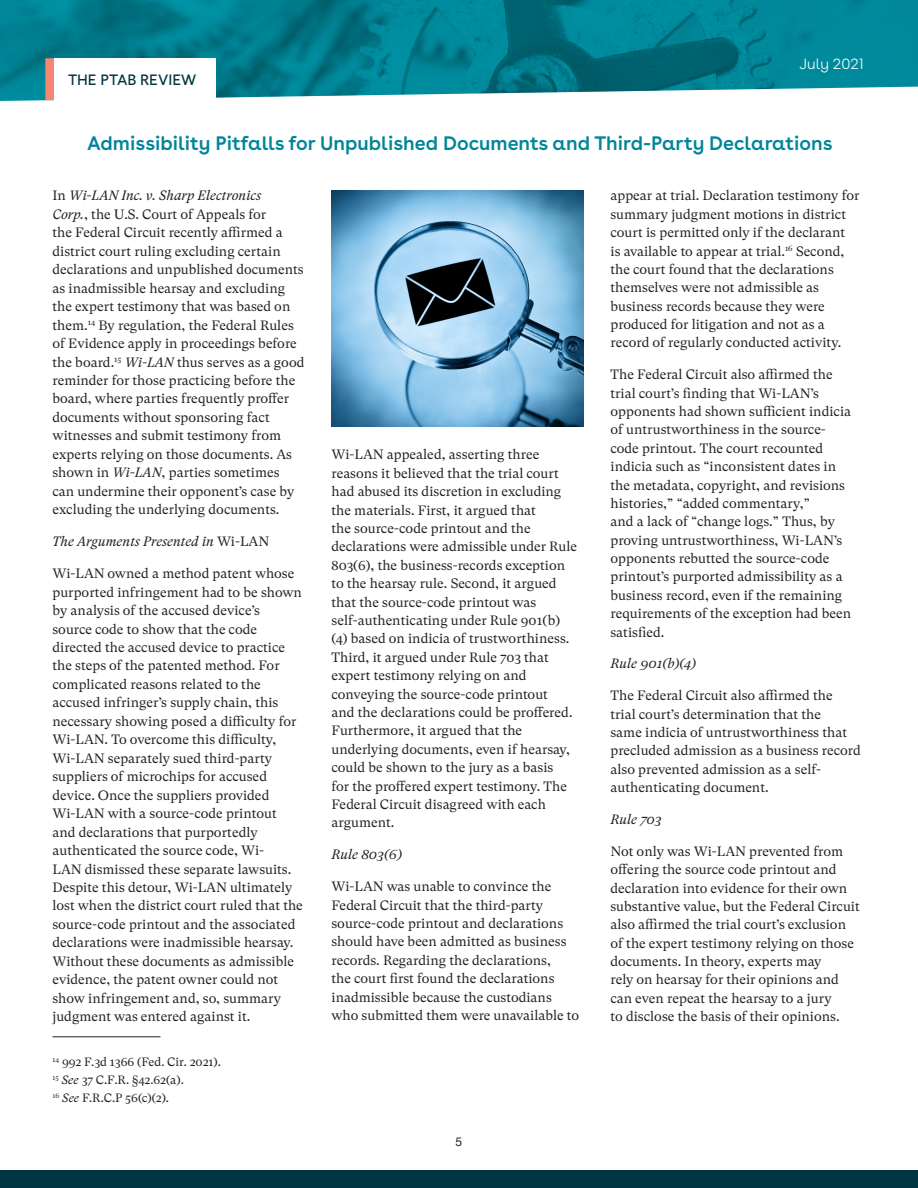
<style>
.page{position:relative;width:918px;height:1188px;background:#fff}
.page>*{position:absolute;margin:0;border:0;box-sizing:border-box;transform-origin:0 0}
.Heading_1{font:600 19.5px "Buenos Aires";color:#008599}
.t1{font:15px "Buenos Aires";color:#003543}
.t2{font:300 15px "Buenos Aires";color:#fff}
.t3{font:13.5px/18.5px "GT Super Text";color:#231f20}
.t4{font:italic 13.5px "GT Super Text";letter-spacing:-.005em;color:#231f20}
.t5{font:12px "GT Super Text";color:#231f20}
.t6{font:12px "Helvetica Neue";color:#231f20}
.s1{font-style:italic}
.s2{font-style:normal}
</style>
<div class="page">
<svg style="left:0;top:0;width:918px;height:101px;background:#128696"></svg>
<div style="left:54px;top:58px;width:162px;height:50px;background:#fff"></div>
<div style="left:45px;top:58px;width:9px;height:42px;background:#f48673"></div>
<div style="left:0;top:1171px;width:918px;height:17px;background:#003543"></div>
<hr style="left:52px;top:1036px;width:108px;height:1px;background:#231f20">
<img style="left:332px;top:190px;width:251px;height:237px">
<p class="t1" style="left:68px;top:68px;width:130px">THE PTAB REVIEW</p>
<p class="t2" style="left:800px;top:52px;width:66px">July 2021</p>
<p class="Heading_1" style="left:87px;top:127px;width:747px">Admissibility Pitfalls for Unpublished Documents and Third-Party Declarations</p>
<p class="t3" style="left:52px;top:187px;width:254px">In <span class="s1">Wi-LAN Inc. v. Sharp Electronics<br>Corp.</span>, the U.S. Court of Appeals for<br>the Federal Circuit recently affirmed a district court ruling excluding certain declarations and unpublished documents as inadmissible hearsay and excluding the expert testimony that was based on them.<sup>14</sup> By regulation, the Federal Rules of Evidence apply in proceedings before the board.<sup>15</sup> <span class="s1">Wi-LAN</span> thus serves as a good reminder for those practicing before the board, where parties frequently proffer documents without sponsoring fact witnesses and submit testimony from experts relying on those documents. As shown in <span class="s1">Wi-LAN</span>, parties sometimes can undermine their opponent’s case by excluding the underlying documents.</p>
<p class="t4" style="left:52px;top:534px;width:218px">The Arguments Presented in <span class="s2">Wi-LAN</span></p>
<p class="t3" style="left:52px;top:564px;width:252px">Wi-LAN owned a method patent whose purported infringement had to be shown by analysis of the accused device’s source code to show that the code directed the accused device to practice the steps of the patented method. For complicated reasons related to the accused infringer’s supply chain, this necessary showing posed a difficulty for Wi-LAN. To overcome this difficulty, Wi-LAN separately sued third-party suppliers of microchips for accused device. Once the suppliers provided Wi-LAN with a source-code printout and declarations that purportedly authenticated the source code, Wi-<br>LAN dismissed these separate lawsuits.<br>Despite this detour, Wi-LAN ultimately lost when the district court ruled that the source-code printout and the associated declarations were inadmissible hearsay.<br>Without these documents as admissible evidence, the patent owner could not show infringement and, so, summary judgment was entered against it.</p>
<p class="t5" style="left:52px;top:1055px;width:170px"><sup>14</sup> 992 F.3d 1366 (Fed. Cir. 2021).</p>
<p class="t5" style="left:52px;top:1073px;width:133px"><sup>15</sup> <span class="s1">See</span> 37 C.F.R. §42.62(a).</p>
<p class="t5" style="left:52px;top:1091px;width:118px"><sup>16</sup> <span class="s1">See</span> F.R.C.P 56(c)(2).</p>
<p class="t3" style="left:332px;top:446px;width:247px">Wi-LAN appealed, asserting three reasons it believed that the trial court had abused its discretion in excluding the materials. First, it argued that<br>the source-code printout and the declarations were admissible under Rule 803(6), the business-records exception to the hearsay rule. Second, it argued that the source-code printout was self-authenticating under Rule 901(b) (4) based on indicia of trustworthiness.<br>Third, it argued under Rule 703 that expert testimony relying on and conveying the source-code printout<br>and the declarations could be proffered.<br>Furthermore, it argued that the underlying documents, even if hearsay, could be shown to the jury as a basis<br>for the proffered expert testimony. The Federal Circuit disagreed with each argument.</p>
<p class="t4" style="left:332px;top:847px;width:72px">Rule 803(6)</p>
<p class="t3" style="left:332px;top:877px;width:249px">Wi-LAN was unable to convince the Federal Circuit that the third-party source-code printout and declarations should have been admitted as business records. Regarding the declarations,<br>the court first found the declarations inadmissible because the custodians who submitted them were unavailable to</p>
<p class="t6" style="left:456px;top:1133px;width:8px">5</p>
<p class="t3" style="left:610px;top:187px;width:250px">appear at trial. Declaration testimony for summary judgment motions in district court is permitted only if the declarant<br>is available to appear at trial.<sup>16</sup> Second, the court found that the declarations themselves were not admissible as business records because they were produced for litigation and not as a record of regularly conducted activity.</p>
<p class="t3" style="left:610px;top:365px;width:242px">The Federal Circuit also affirmed the trial court’s finding that Wi-LAN’s opponents had shown sufficient indicia of untrustworthiness in the source&shy;code printout. The court recounted indicia such as “inconsistent dates in the metadata, copyright, and revisions histories,” “added commentary,”<br>and a lack of “change logs.” Thus, by proving untrustworthiness, Wi-LAN’s opponents rebutted the source-code printout’s purported admissibility as a business record, even if the remaining requirements of the exception had been satisfied.</p>
<p class="t4" style="left:610px;top:656px;width:87px">Rule 901(b)(4)</p>
<p class="t3" style="left:610px;top:686px;width:252px">The Federal Circuit also affirmed the trial court’s determination that the<br>same indicia of untrustworthiness that precluded admission as a business record also prevented admission as a self&shy;authenticating document.</p>
<p class="t4" style="left:610px;top:812px;width:53px">Rule 703</p>
<p class="t3" style="left:610px;top:842px;width:251px">Not only was Wi-LAN prevented from offering the source code printout and declaration into evidence for their own substantive value, but the Federal Circuit also affirmed the trial court’s exclusion of the expert testimony relying on those documents. In theory, experts may<br>rely on hearsay for their opinions and can even repeat the hearsay to a jury<br>to disclose the basis of their opinions.</p>
</div>
